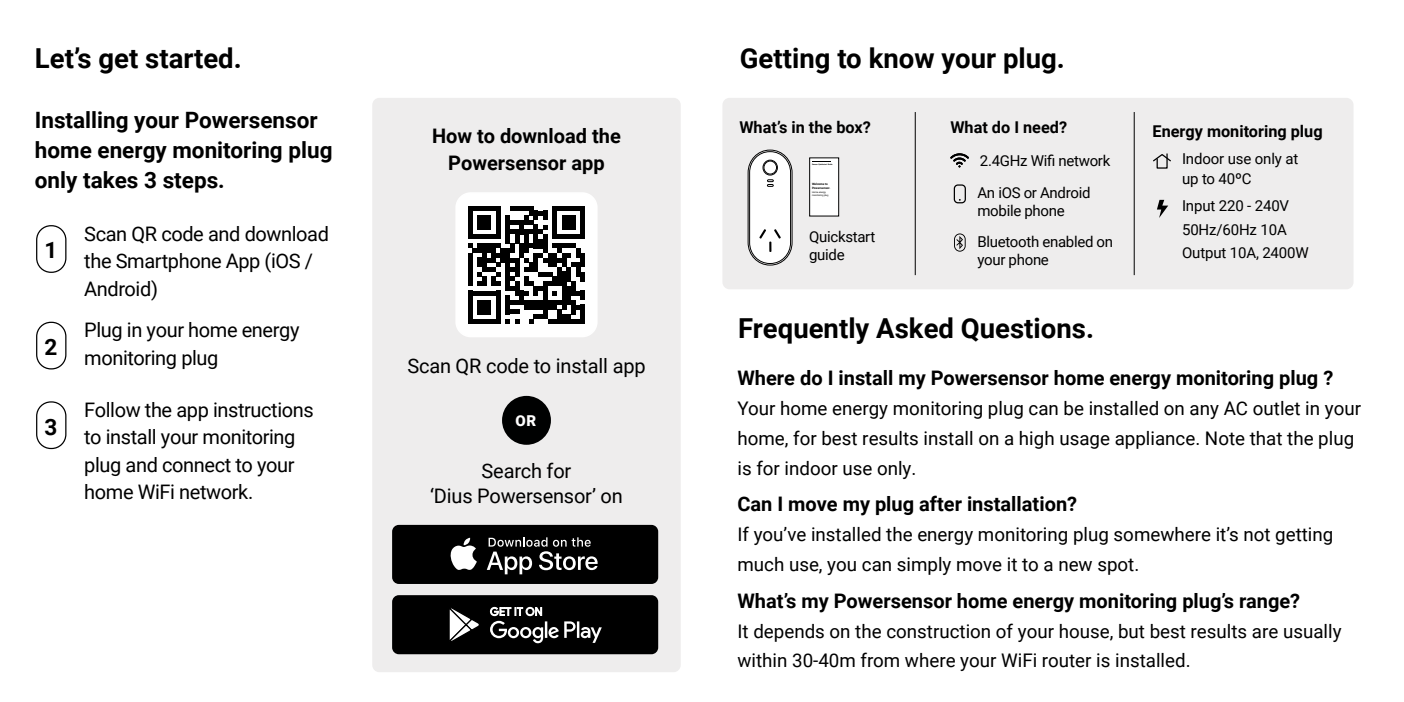
<style>
.page{position:relative;width:1404px;height:702px;background:#fff}
.page>*{position:absolute;margin:0;border:0;box-sizing:border-box;transform-origin:0 0}
.t1{font:700 27.5px "Roboto";color:#000}
.t2{font:700 22.5px/30px "Roboto";color:#000}
.t3{font:20px/27.5px "Roboto";letter-spacing:-.02em;color:#000}
.t4{font:700 20px/27.5px "Roboto";color:#000;text-align:center}
.t5{font:18.75px/29.8px "Roboto";color:#000}
.t6{font:700 16.25px "Roboto";color:#000}
.t7{font:15px/18px "Roboto";letter-spacing:-.02em;color:#000}
.t8{font:900 15px "Roboto";color:#fff}
.t9{font:700 3px/3.5px "Roboto";color:#000}
</style>
<div class="page">
<div style="left:722px;top:98px;width:631px;height:191px;background:#eeeded;border-radius:7px"></div>
<hr style="left:1133px;top:112px;width:1px;height:163px;background:#000">
<hr style="left:914px;top:112px;width:1px;height:163px;background:#000">
<svg style="left:950px;top:153px;width:18px;height:14px"></svg>
<svg style="left:954px;top:233px;width:11px;height:19px"></svg>
<div style="left:953px;top:184px;width:12px;height:19px;border:1px solid #000;border-radius:4px"></div>
<svg style="left:1153px;top:153px;width:18px;height:16px"></svg>
<div style="left:372px;top:98px;width:308px;height:574px;background:#eeeded;border-radius:7px"></div>
<div style="left:502px;top:396px;width:49px;height:49px;background:#000101;border-radius:50%"></div>
<div style="left:36px;top:225px;width:30px;height:48px;border:1px solid #000;border-radius:14px"></div>
<div style="left:36px;top:322px;width:30px;height:47px;border:1px solid #000;border-radius:14px"></div>
<div style="left:36px;top:401px;width:30px;height:48px;border:1px solid #000;border-radius:14px"></div>
<div style="left:456px;top:193px;width:140px;height:143px;background:#fff;border-radius:14px"></div>
<svg style="left:468px;top:206px;width:117px;height:117px"></svg>
<div style="left:580px;top:258px;width:5px;height:9px;background:#000"></div>
<div style="left:580px;top:272px;width:5px;height:9px;background:#000"></div>
<div style="left:580px;top:290px;width:5px;height:10px;background:#000"></div>
<div style="left:580px;top:305px;width:5px;height:9px;background:#000"></div>
<div style="left:580px;top:314px;width:5px;height:9px;background:#000"></div>
<div style="left:455px;top:192px;width:142px;height:145px;border:2px solid #fff;border-radius:14px"></div>
<div style="left:392px;top:525px;width:266px;height:59px;background:#000;border-radius:7px"></div>
<svg style="left:450px;top:537px;width:148px;height:38px"></svg>
<div style="left:392px;top:595px;width:266px;height:59px;background:#000;border-radius:7px"></div>
<svg style="left:490px;top:607px;width:111px;height:36px"></svg>
<svg style="left:449px;top:608px;width:30px;height:33px"></svg>
<svg style="left:748px;top:150px;width:44px;height:115px"></svg>
<div style="left:747px;top:150px;width:45px;height:115px;border:1px solid #000;border-radius:22px"></div>
<div style="left:749px;top:152px;width:41px;height:111px;background:#fff;border-radius:20px"></div>
<div style="left:749px;top:151px;width:41px;height:113px;border:1px solid #000;border-radius:20px"></div>
<svg style="left:759px;top:229px;width:21px;height:23px"></svg>
<svg style="left:766px;top:179px;width:7px;height:8px"></svg>
<div style="left:763px;top:160px;width:14px;height:15px;background:#242424;border-radius:50%"></div>
<div style="left:762px;top:160px;width:15px;height:15px;border:1px solid #000;border-radius:50%"></div>
<div style="left:763px;top:161px;width:13px;height:13px;background:#fff;border-radius:50%"></div>
<div style="left:763px;top:161px;width:13px;height:13px;border:1px solid #000;border-radius:50%"></div>
<div style="left:809px;top:158px;width:29px;height:58px;background:#fff"></div>
<div style="left:809px;top:157px;width:30px;height:59px;border:1px solid #000"></div>
<svg style="left:812px;top:161px;width:18px;height:1px"></svg>
<svg style="left:1157px;top:200px;width:11px;height:18px"></svg>
<h1 class="t1" style="left:35px;top:39px;width:208px">Let’s get started.</h1>
<p class="t2" style="left:35px;top:104px;width:299px">Installing your Powersensor home energy monitoring plug only takes 3 steps.</p>
<p class="t2" style="left:45px;top:234px;width:14px">1</p>
<p class="t2" style="left:45px;top:331px;width:14px">2</p>
<p class="t2" style="left:45px;top:410px;width:14px">3</p>
<p class="t3" style="left:84px;top:219px;width:246px">Scan QR code and download the Smartphone App (iOS /<br>Android)</p>
<p class="t3" style="left:84px;top:315px;width:217px">Plug in your home energy monitoring plug</p>
<p class="t3" style="left:84px;top:395px;width:231px">Follow the app instructions to install your monitoring plug and connect to your home WiFi network.</p>
<p class="t4" style="left:432px;top:121px;width:190px">How to download the<br>Powersensor app</p>
<p class="t3" style="left:407px;top:352px;width:240px">Scan QR code to install app</p>
<p class="t8" style="left:515px;top:410px;width:22px">OR</p>
<p class="t3" style="left:430px;top:457px;width:194px;line-height:25px;text-align:center">Search for<br>‘Dius Powersensor’ on</p>
<h1 class="t1" style="left:739px;top:39px;width:326px">Getting to know your plug.</h1>
<p class="t6" style="left:739px;top:116px;width:133px">What’s in the box?</p>
<p class="t6" style="left:950px;top:116px;width:118px">What do I need?</p>
<p class="t7" style="left:979px;top:151px;width:132px">2.4GHz Wifi network</p>
<p class="t9" style="left:812px;top:182px;width:20px">Welcome to<br>Powersensor.</p>
<p class="t7" style="left:977px;top:183px;width:114px">An iOS or Android mobile phone</p>
<p class="t7" style="left:809px;top:227px;width:68px">Quickstart guide</p>
<p class="t7" style="left:977px;top:232px;width:137px">Bluetooth enabled on your phone</p>
<p class="t6" style="left:1152px;top:119px;width:172px">Energy monitoring plug</p>
<p class="t7" style="left:1181px;top:148px;width:118px;line-height:20px">Indoor use only at up to 40ºC</p>
<p class="t7" style="left:1181px;top:193px;width:128px;line-height:23.5px">Input 220 - 240V<br>50Hz/60Hz 10A<br>Output 10A, 2400W</p>
<h1 class="t1" style="left:738px;top:309px;width:357px">Frequently Asked Questions.</h1>
<p class="t4" style="left:737px;top:363px;width:597px">Where do I install my Powersensor home energy monitoring plug ?</p>
<p class="t5" style="left:737px;top:393px;width:625px">Your home energy monitoring plug can be installed on any AC outlet in your home, for best results install on a high usage appliance. Note that the plug is for indoor use only.</p>
<p class="t4" style="left:737px;top:490px;width:341px">Can I move my plug after installation?</p>
<p class="t5" style="left:737px;top:519px;width:597px">If you’ve installed the energy monitoring plug somewhere it’s not getting much use, you can simply move it to a new spot.</p>
<p class="t4" style="left:737px;top:586px;width:564px">What’s my Powersensor home energy monitoring plug’s range?</p>
<p class="t5" style="left:737px;top:615px;width:605px">It depends on the construction of your house, but best results are usually within 30-40m from where your WiFi router is installed.</p>
</div>
